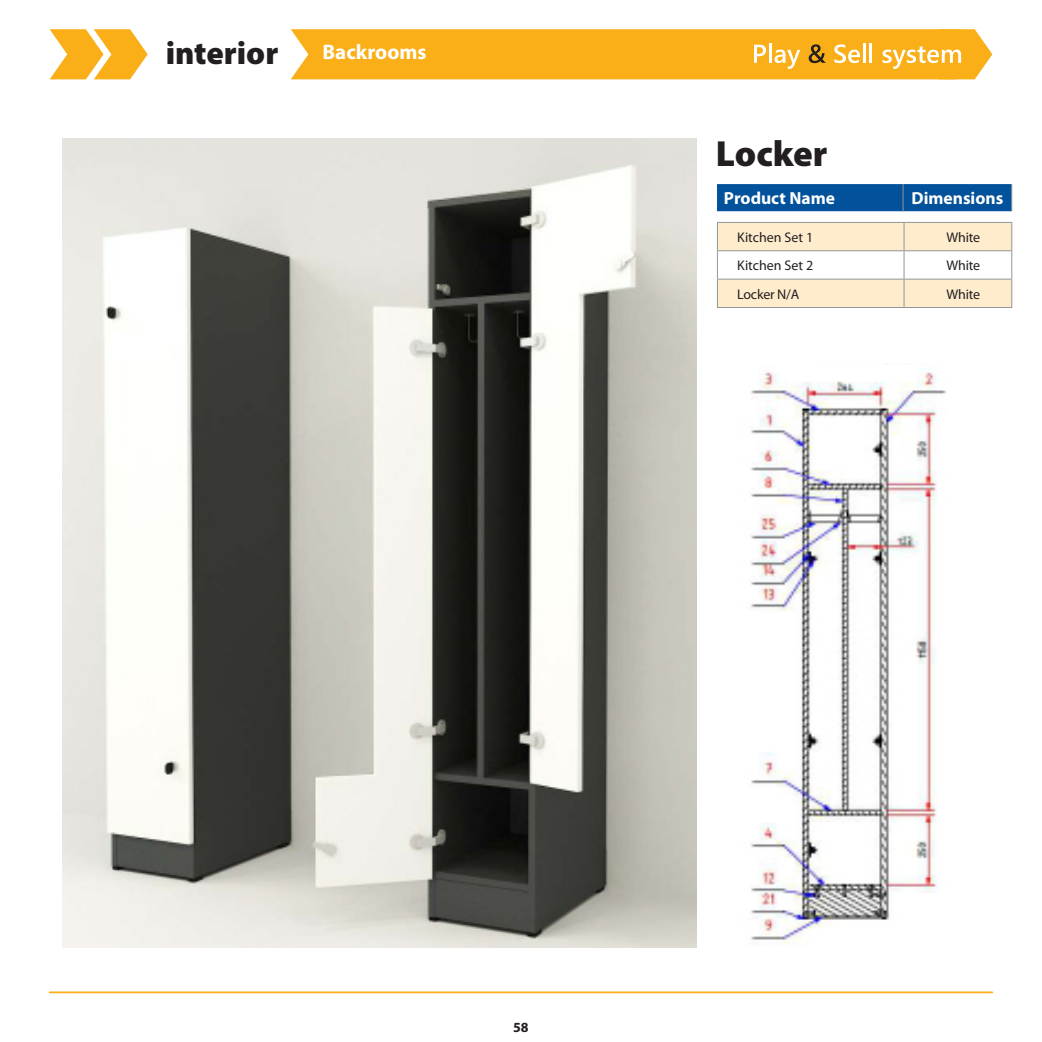
<style>
.page{position:relative;width:1042px;height:1042px;background:#fff}
.page>*{position:absolute;margin:0;border:0;box-sizing:border-box;transform-origin:0 0}
.t1{font:900 36.4px "Myriad Pro";color:#231f20}
.t2{font:900 32.38px "Myriad Pro";color:#231f20}
.t3{font:700 21px "Myriad Pro";color:#fff}
.t4{font:700 17.5px "Myriad Pro";color:#fff}
.t5{font:14px "Myriad Pro";letter-spacing:-.015em;color:#231f20}
.t6{font:700 14px "Myriad Pro";color:#231f20}
</style>
<div class="page">
<hr style="left:50px;top:991px;width:942px;height:2px;background:#faaf18">
<svg style="left:50px;top:29px;width:98px;height:50px"></svg>
<svg style="left:291px;top:29px;width:701px;height:50px;background:#f9b326"></svg>
<img style="left:62px;top:139px;width:634px;height:808px">
<img style="left:750px;top:369px;width:196px;height:577px">
<svg style="left:717px;top:222px;width:295px;height:85px"></svg>
<hr style="left:717px;top:307px;width:187px;height:1px;background:#939598">
<hr style="left:904px;top:307px;width:108px;height:1px;background:#939598">
<div style="left:717px;top:184px;width:295px;height:27px;background:#01519b"></div>
<h2 class="t2" style="left:166px;top:31px;width:114px">interior</h2>
<h3 class="t3" style="left:322px;top:38px;width:106px">Backrooms</h3>
<h1 class="t1" style="left:716px;top:130px;width:113px">Locker</h1>
<p class="t4" style="left:724px;top:187px;width:113px">Product Name</p>
<p class="t4" style="left:911px;top:187px;width:93px">Dimensions</p>
<p class="t5" style="left:737px;top:228px;width:77px">Kitchen Set 1</p>
<p class="t5" style="left:946px;top:228px;width:35px">White</p>
<p class="t5" style="left:737px;top:257px;width:77px">Kitchen Set 2</p>
<p class="t5" style="left:946px;top:257px;width:35px">White</p>
<p class="t5" style="left:737px;top:285px;width:64px">Locker N/A</p>
<p class="t5" style="left:946px;top:285px;width:35px">White</p>
<p class="t6" style="left:513px;top:1018px;width:17px">58</p>
</div>
